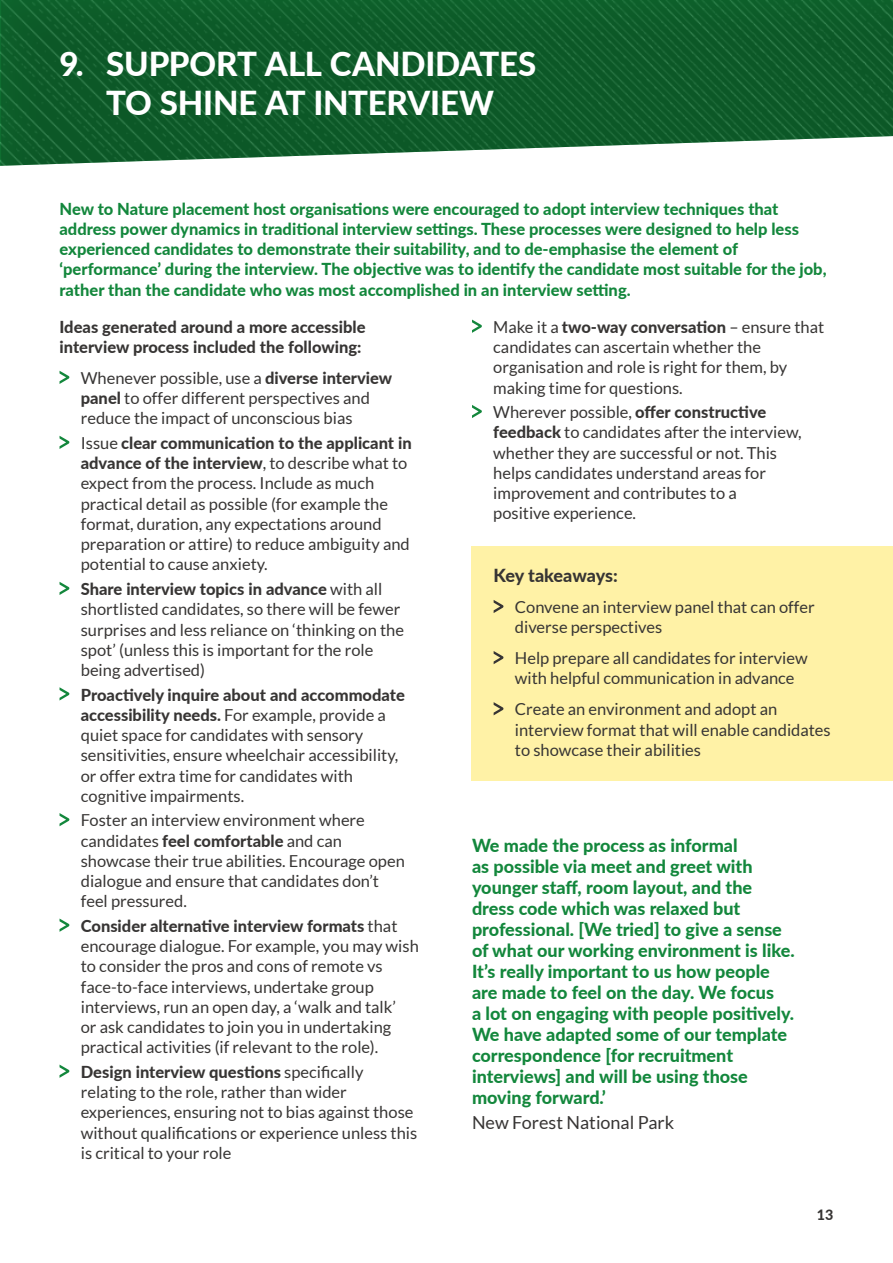
<style>
.page{position:relative;width:893px;height:1263px;background:#fff}
.page>*{position:absolute;margin:0;border:0;box-sizing:border-box;transform-origin:0 0}
.t1{font:800 33px/39px "Lato";letter-spacing:-.005em;color:#fff;text-align:center}
.t2{font:800 18px/21px "Lato";color:#13873c}
.t3{font:18px "Lato";color:#373534}
.t4{font:800 18px "Lato";letter-spacing:-.01em;color:#373534}
.t5{font:16.5px/20.2px "Lato";color:#373534}
.t6{font:800 16.5px/20.2px "Lato";color:#13873c}
.t7{font:800 16.5px/20.2px "Lato";color:#373534}
.t8{font:800 14.25px "Lato";color:#373534}
.s1{font-weight:800}
</style>
<div class="page">
<img style="left:0;top:0;width:893px;height:166px">
<svg style="left:60px;top:371px;width:9px;height:13px"></svg>
<svg style="left:60px;top:436px;width:9px;height:13px"></svg>
<svg style="left:60px;top:582px;width:9px;height:13px"></svg>
<svg style="left:60px;top:687px;width:9px;height:13px"></svg>
<svg style="left:60px;top:813px;width:9px;height:13px"></svg>
<svg style="left:60px;top:919px;width:9px;height:13px"></svg>
<svg style="left:60px;top:1065px;width:9px;height:13px"></svg>
<svg style="left:472px;top:320px;width:10px;height:13px"></svg>
<svg style="left:472px;top:405px;width:10px;height:13px"></svg>
<div style="left:471px;top:546px;width:422px;height:235px;background:#fff2a6"></div>
<svg style="left:494px;top:600px;width:9px;height:13px"></svg>
<svg style="left:494px;top:651px;width:9px;height:13px"></svg>
<svg style="left:494px;top:702px;width:9px;height:13px"></svg>
<h2 class="t1" style="left:60px;top:43px;width:478px">9. SUPPORT ALL CANDIDATES<br>TO SHINE AT INTERVIEW</h2>
<p class="t6" style="left:60px;top:198px;width:768px">New to Nature placement host organisations were encouraged to adopt interview techniques that address power dynamics in traditional interview settings. These processes were designed to help less experienced candidates to demonstrate their suitability, and to de-emphasise the element of ‘performance’ during the interview. The objective was to identify the candidate most suitable for the job, rather than the candidate who was most accomplished in an interview setting.</p>
<p class="t7" style="left:60px;top:316px;width:308px">Ideas generated around a more accessible interview process included the following:</p>
<p class="t5" style="left:81px;top:368px;width:313px">Whenever possible, use a <span class="s1">diverse interview panel</span> to offer different perspectives and reduce the impact of unconscious bias</p>
<p class="t5" style="left:81px;top:433px;width:332px">Issue <span class="s1">clear communication to the applicant in advance of the interview</span>, to describe what to expect from the process. Include as much practical detail as possible (for example the format, duration, any expectations around preparation or attire) to reduce ambiguity and potential to cause anxiety.</p>
<p class="t5" style="left:81px;top:579px;width:325px"><span class="s1">Share interview topics in advance</span> with all shortlisted candidates, so there will be fewer surprises and less reliance on ‘thinking on the spot’ (unless this is important for the role being advertised)</p>
<p class="t5" style="left:81px;top:684px;width:326px"><span class="s1">Proactively inquire about and accommodate accessibility needs.</span> For example, provide a quiet space for candidates with sensory sensitivities, ensure wheelchair accessibility, or offer extra time for candidates with cognitive impairments.</p>
<p class="t5" style="left:81px;top:810px;width:326px">Foster an interview environment where candidates <span class="s1">feel comfortable</span> and can showcase their true abilities. Encourage open dialogue and ensure that candidates don’t feel pressured.</p>
<p class="t5" style="left:81px;top:915px;width:340px"><span class="s1">Consider alternative interview formats</span> that encourage dialogue. For example, you may wish to consider the pros and cons of remote vs face-to-face interviews, undertake group interviews, run an open day, a ‘walk and talk’<br>or ask candidates to join you in undertaking practical activities (if relevant to the role).</p>
<p class="t5" style="left:81px;top:1061px;width:338px"><span class="s1">Design interview questions</span> specifically relating to the role, rather than wider experiences, ensuring not to bias against those without qualifications or experience unless this is critical to your role</p>
<p class="t5" style="left:493px;top:317px;width:332px">Make it a <span class="s1">two-way conversation</span> – ensure that candidates can ascertain whether the organisation and role is right for them, by making time for questions.</p>
<p class="t5" style="left:493px;top:402px;width:310px">Wherever possible, <span class="s1">offer constructive feedback</span> to candidates after the interview, whether they are successful or not. This helps candidates understand areas for improvement and contributes to a<br>positive experience.</p>
<h3 class="t4" style="left:494px;top:562px;width:126px">Key takeaways:</h3>
<p class="t5" style="left:515px;top:597px;width:301px">Convene an interview panel that can offer diverse perspectives</p>
<p class="t5" style="left:515px;top:648px;width:294px">Help prepare all candidates for interview with helpful communication in advance</p>
<p class="t5" style="left:515px;top:699px;width:317px">Create an environment and adopt an interview format that will enable candidates to showcase their abilities</p>
<p class="t2" style="left:472px;top:834px;width:324px">We made the process as informal<br>as possible via meet and greet with younger staff, room layout, and the dress code which was relaxed but professional. [We tried] to give a sense of what our working environment is like.<br>It’s really important to us how people are made to feel on the day. We focus<br>a lot on engaging with people positively.<br>We have adapted some of our template correspondence [for recruitment interviews] and will be using those moving forward.’</p>
<p class="t3" style="left:472px;top:1112px;width:204px">New Forest National Park</p>
<p class="t8" style="left:817px;top:1205px;width:18px">13</p>
</div>
